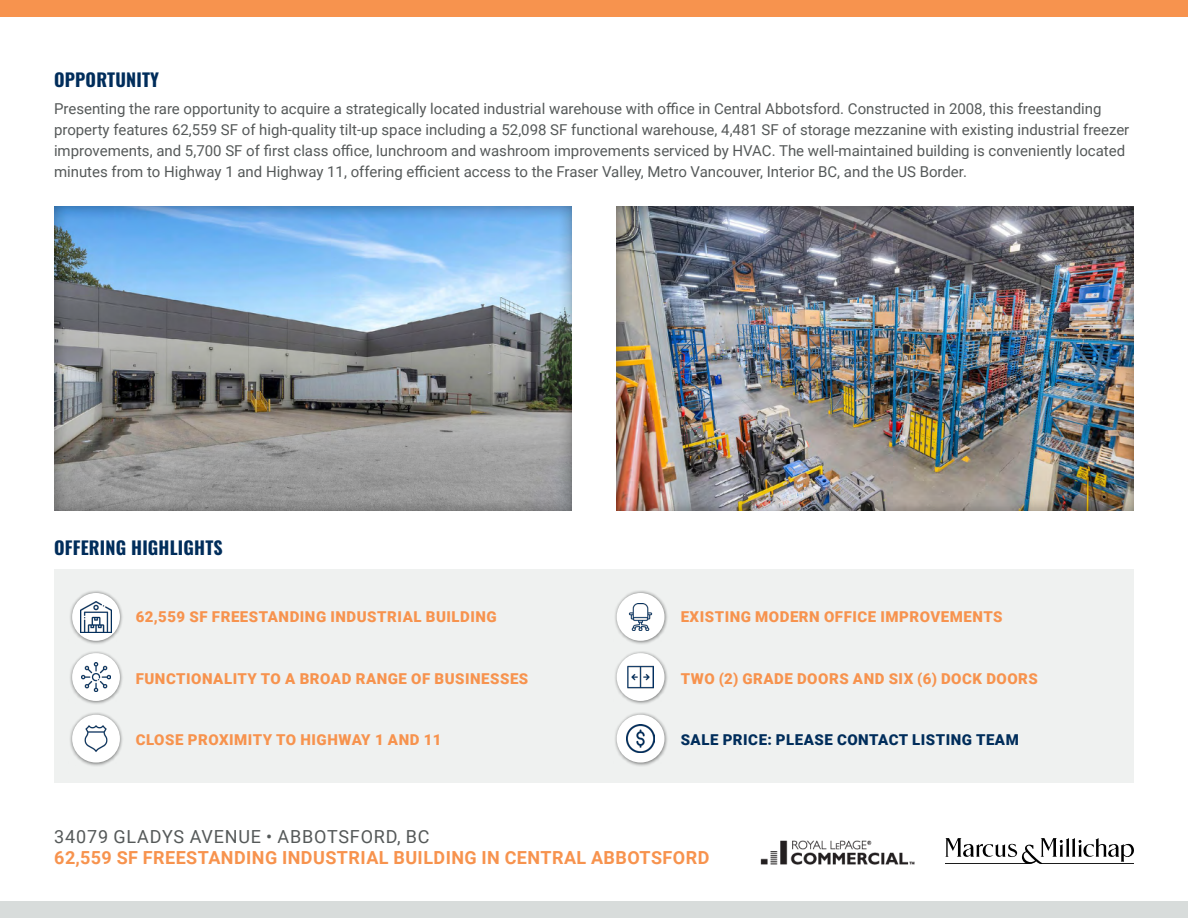
<style>
.page{position:relative;width:1188px;height:918px;background:#fff}
.page>*{position:absolute;margin:0;border:0;box-sizing:border-box;transform-origin:0 0}
.t1{font:700 18px "Roboto";letter-spacing:.025em;color:#f7934e}
.t2{font:18px "Roboto";letter-spacing:.045em;color:#555959}
.t3{font:700 18px "Oswald";letter-spacing:.01em;color:#002d5b}
.t4{font:15px/21px "Roboto";color:#555959}
.t5{font:900 15px "Roboto";letter-spacing:.035em;color:#f7934e}
.t6{font:900 15px "Roboto";letter-spacing:.035em;color:#002d5b}
</style>
<div class="page">
<div style="left:54px;top:569px;width:1080px;height:214px;background:#eff1f0"></div>
<div style="left:40px;top:193px;width:543px;height:318px;background:#000;opacity:.4"></div>
<div style="left:603px;top:193px;width:543px;height:318px;background:#000;opacity:.4"></div>
<svg style="left:945px;top:838px;width:189px;height:26px"></svg>
<div style="left:0;top:0;width:1188px;height:16px;background:#f7934e"></div>
<div style="left:0;top:901px;width:1188px;height:16px;background:#d8dcdb"></div>
<div style="left:69px;top:589px;width:55px;height:55px;background:#000;opacity:.5"></div>
<div style="left:72px;top:593px;width:48px;height:48px;background:#fff;border-radius:50%"></div>
<img style="left:81px;top:601px;width:30px;height:31px">
<div style="left:69px;top:649px;width:55px;height:56px;background:#000;opacity:.5"></div>
<div style="left:72px;top:653px;width:48px;height:48px;background:#fff;border-radius:50%"></div>
<img style="left:82px;top:663px;width:28px;height:28px">
<div style="left:69px;top:711px;width:55px;height:55px;background:#000;opacity:.5"></div>
<div style="left:72px;top:715px;width:48px;height:48px;background:#fff;border-radius:50%"></div>
<img style="left:84px;top:725px;width:24px;height:27px">
<div style="left:613px;top:589px;width:55px;height:55px;background:#000;opacity:.5"></div>
<div style="left:617px;top:593px;width:48px;height:48px;background:#fff;border-radius:50%"></div>
<img style="left:628px;top:603px;width:25px;height:28px">
<div style="left:613px;top:649px;width:55px;height:56px;background:#000;opacity:.5"></div>
<div style="left:617px;top:653px;width:48px;height:48px;background:#fff;border-radius:50%"></div>
<img style="left:628px;top:665px;width:25px;height:24px">
<div style="left:613px;top:711px;width:55px;height:55px;background:#000;opacity:.5"></div>
<div style="left:617px;top:715px;width:48px;height:48px;background:#fff;border-radius:50%"></div>
<img style="left:627px;top:725px;width:27px;height:27px">
<img style="left:760px;top:840px;width:155px;height:25px">
<p class="t3" style="left:54px;top:70px;width:107px">OPPORTUNITY</p>
<p class="t4" style="left:54px;top:97px;width:1077px">Presenting the rare opportunity to acquire a strategically located industrial warehouse with office in Central Abbotsford. Constructed in 2008, this freestanding property features 62,559 SF of high-quality tilt-up space including a 52,098 SF functional warehouse, 4,481 SF of storage mezzanine with existing industrial freezer improvements, and 5,700 SF of first class office, lunchroom and washroom improvements serviced by HVAC. The well-maintained building is conveniently located minutes from to Highway 1 and Highway 11, offering efficient access to the Fraser Valley, Metro Vancouver, Interior BC, and the US Border.</p>
<p class="t3" style="left:54px;top:538px;width:170px">OFFERING HIGHLIGHTS</p>
<p class="t5" style="left:136px;top:606px;width:363px">62,559 SF FREESTANDING INDUSTRIAL BUILDING</p>
<p class="t5" style="left:681px;top:606px;width:323px">EXISTING MODERN OFFICE IMPROVEMENTS</p>
<p class="t5" style="left:136px;top:668px;width:394px">FUNCTIONALITY TO A BROAD RANGE OF BUSINESSES</p>
<p class="t5" style="left:681px;top:668px;width:359px">TWO (2) GRADE DOORS AND SIX (6) DOCK DOORS</p>
<p class="t5" style="left:136px;top:729px;width:307px">CLOSE PROXIMITY TO HIGHWAY 1 AND 11</p>
<p class="t6" style="left:681px;top:729px;width:340px">SALE PRICE: PLEASE CONTACT LISTING TEAM</p>
<p class="t2" style="left:54px;top:824px;width:377px">34079 GLADYS AVENUE • ABBOTSFORD, BC</p>
<p class="t1" style="left:54px;top:845px;width:657px">62,559 SF FREESTANDING INDUSTRIAL BUILDING IN CENTRAL ABBOTSFORD</p>
</div>
